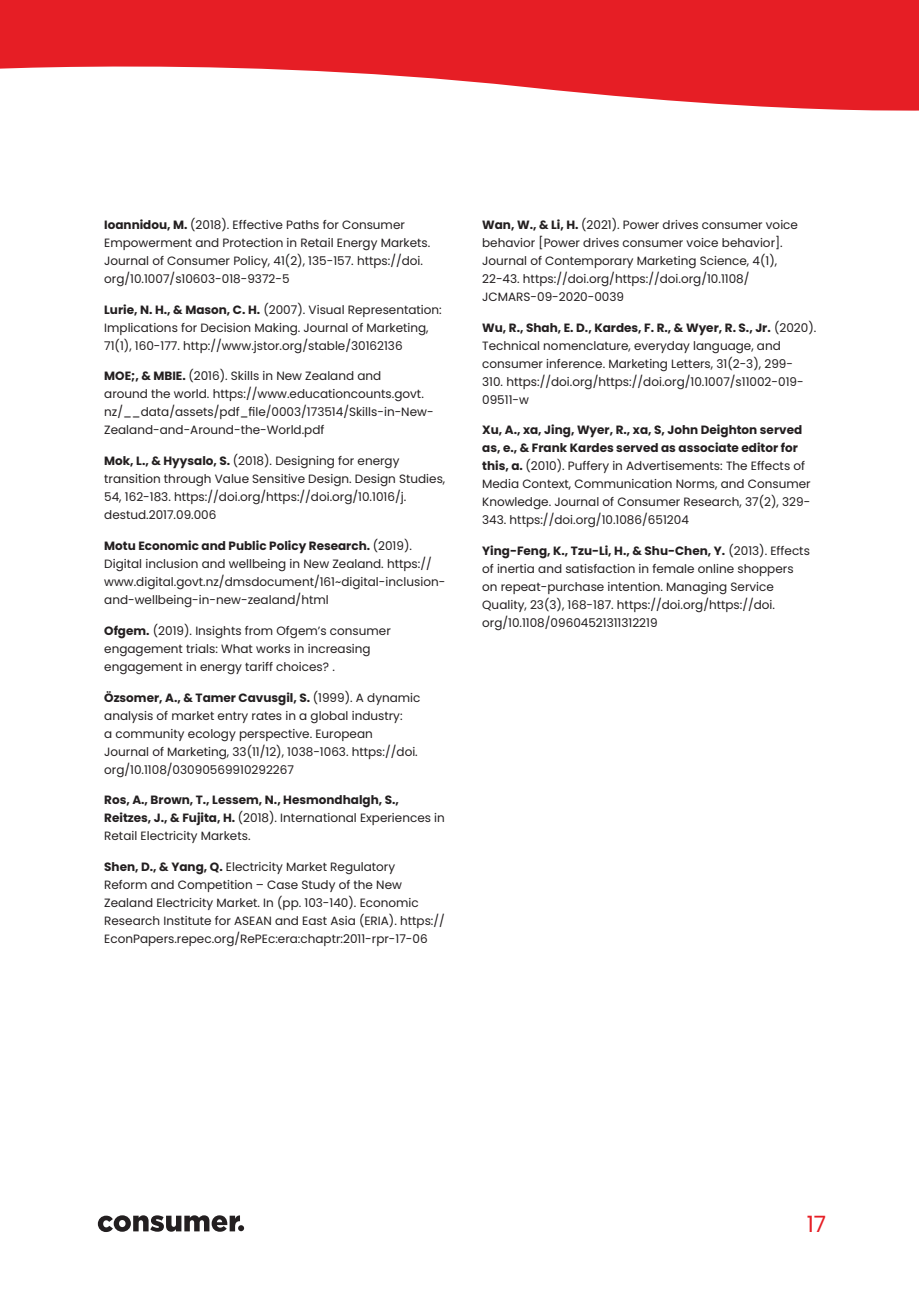
<style>
.page{position:relative;width:919px;height:1289px;background:#fff}
.page>*{position:absolute;margin:0;border:0;box-sizing:border-box;transform-origin:0 0}
.t1{font:22.5px "Poppins";color:#e61e25}
.t2{font:12px/18px "Poppins";color:#231f20}
.t3{font:700 12px/18px "Poppins";color:#231f20}
.s1{font-weight:700}
.s2{font-weight:400}
</style>
<div class="page">
<svg style="left:0;top:0;width:918px;height:111px;fill:#e61e25"></svg>
<svg style="left:98px;top:1215px;width:146px;height:16px"></svg>
<p class="t2" style="left:104px;top:216px;width:327px"><span class="s1">Ioannidou, M.</span> (2018). Effective Paths for Consumer Empowerment and Protection in Retail Energy Markets.<br>Journal of Consumer Policy, 41(2), 135-157. https://doi. org/10.1007/s10603-018-9372-5</p>
<p class="t2" style="left:104px;top:300px;width:339px"><span class="s1">Lurie, N. H., &amp; Mason, C. H.</span> (2007). Visual Representation:<br>Implications for Decision Making. Journal of Marketing,<br>71(1), 160-177. http://www.jstor.org/stable/30162136</p>
<p class="t2" style="left:104px;top:367px;width:331px"><span class="s1">MOE;, &amp; MBIE.</span> (2016). Skills in New Zealand and<br>around the world. https://www.educationcounts.govt. nz/__data/assets/pdf_file/0003/173514/Skills-in-New-Zealand-and-Around-the-World.pdf</p>
<p class="t2" style="left:104px;top:452px;width:342px"><span class="s1">Mok, L., &amp; Hyysalo, S.</span> (2018). Designing for energy transition through Value Sensitive Design. Design Studies, 54, 162-183. https://doi.org/https://doi.org/10.1016/j. destud.2017.09.006</p>
<p class="t2" style="left:104px;top:537px;width:342px"><span class="s1">Motu Economic and Public Policy Research.</span> (2019).<br>Digital inclusion and wellbeing in New Zealand. https:// www.digital.govt.nz/dmsdocument/161~digital-inclusion&shy;and-wellbeing-in-new-zealand/html</p>
<p class="t2" style="left:104px;top:621px;width:288px"><span class="s1">Ofgem.</span> (2019). Insights from Ofgem’s consumer engagement trials: What works in increasing engagement in energy tariff choices? .</p>
<p class="t2" style="left:104px;top:688px;width:318px"><span class="s1">Özsomer, A., &amp; Tamer Cavusgil, S.</span> (1999). A dynamic analysis of market entry rates in a global industry:<br>a community ecology perspective. European Journal of Marketing, 33(11/12), 1038-1063. https://doi. org/10.1108/03090569910292267</p>
<p class="t3" style="left:104px;top:791px;width:342px">Ros, A., Brown, T., Lessem, N., Hesmondhalgh, S.,<br>Reitzes, J., &amp; Fujita, H. <span class="s2">(2018). International Experiences in<br>Retail Electricity Markets.</span></p>
<p class="t2" style="left:104px;top:858px;width:342px"><span class="s1">Shen, D., &amp; Yang, Q.</span> Electricity Market Regulatory<br>Reform and Competition – Case Study of the New Zealand Electricity Market. In (pp. 103-140). Economic Research Institute for ASEAN and East Asia (ERIA). https:// EconPapers.repec.org/RePEc:era:chaptr:2011-rpr-17-06</p>
<p class="t2" style="left:482px;top:216px;width:317px"><span class="s1">Wan, W., &amp; Li, H.</span> (2021). Power drives consumer voice behavior [Power drives consumer voice behavior].<br>Journal of Contemporary Marketing Science, 4(1), 22-43. https://doi.org/https://doi.org/10.1108/ JCMARS-09-2020-0039</p>
<p class="t2" style="left:482px;top:318px;width:335px"><span class="s1">Wu, R., Shah, E. D., Kardes, F. R., &amp; Wyer, R. S., Jr.</span> (2020).<br>Technical nomenclature, everyday language, and consumer inference. Marketing Letters, 31(2-3), 299- 310. https://doi.org/https://doi.org/10.1007/s11002-019- 09511-w</p>
<p class="t2" style="left:482px;top:421px;width:330px"><span class="s1">Xu, A., xa, Jing, Wyer, R., xa, S, John Deighton served as, e., &amp; Frank Kardes served as associate editor for this, a.</span> (2010). Puffery in Advertisements: The Effects of Media Context, Communication Norms, and Consumer Knowledge. Journal of Consumer Research, 37(2), 329- 343. https://doi.org/10.1086/651204</p>
<p class="t2" style="left:482px;top:542px;width:329px"><span class="s1">Ying-Feng, K., Tzu-Li, H., &amp; Shu-Chen, Y.</span> (2013). Effects of inertia and satisfaction in female online shoppers on repeat-purchase intention. Managing Service Quality, 23(3), 168-187. https://doi.org/https://doi. org/10.1108/09604521311312219</p>
<p class="t1" style="left:806px;top:1210px;width:21px">17</p>
</div>
